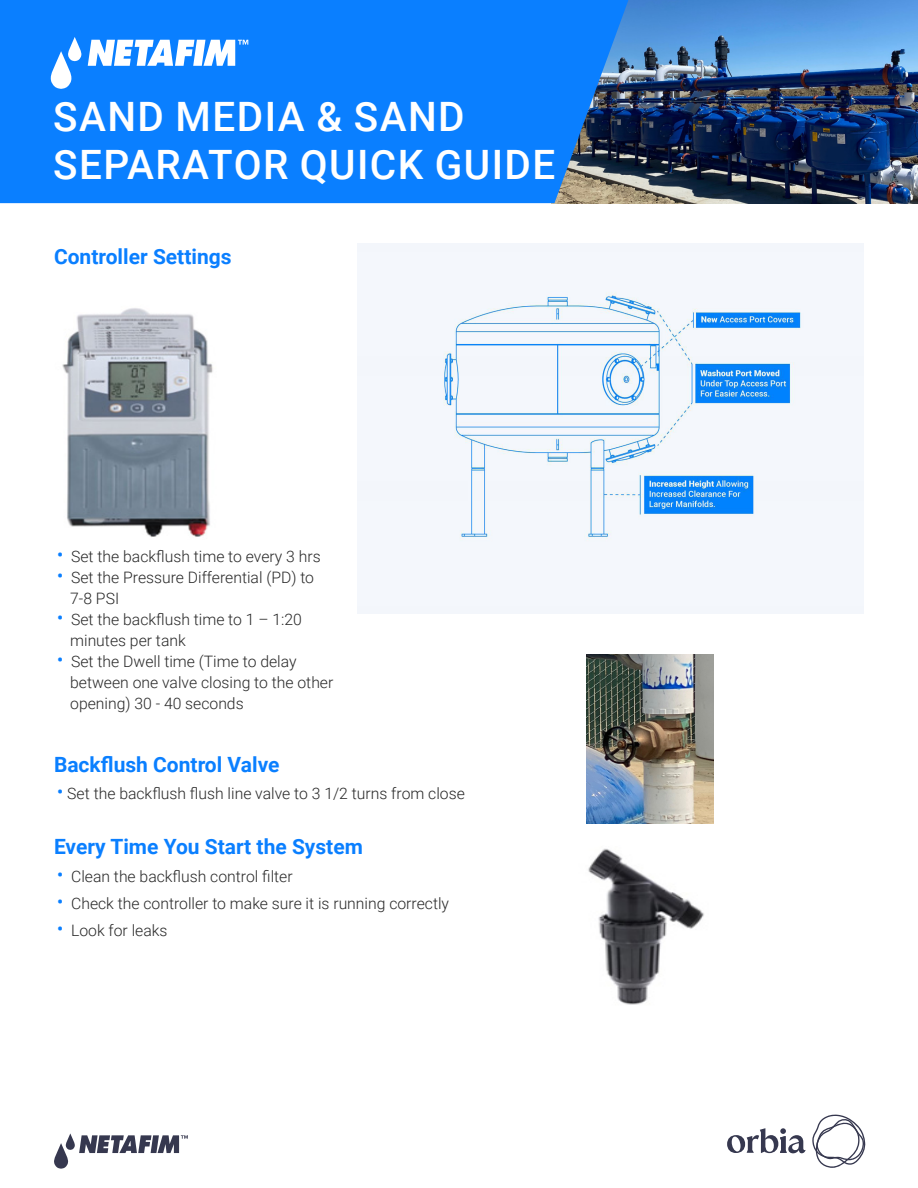
<style>
.page{position:relative;width:918px;height:1188px;background:#fff}
.page>*{position:absolute;margin:0;border:0;box-sizing:border-box;transform-origin:0 0}
.table_header{font:500 40.5px/48.6px "Roboto";letter-spacing:.035em;color:#fff}
.Sub_Header{font:700 21px "Roboto";color:#0a7fff}
.Text{font:300 15.75px/21px "Roboto";color:#282828}
.s1{font-size:21px;color:#0a7fff}
</style>
<div class="page">
<img style="left:628px;top:0;width:290px;height:203px">
<div style="left:0;top:0;width:628px;height:203px;background:#0a7fff"></div>
<img style="left:358px;top:244px;width:506px;height:369px">
<img style="left:62px;top:308px;width:151px;height:229px">
<img style="left:588px;top:848px;width:116px;height:157px">
<svg style="left:54px;top:1133px;width:134px;height:36px"></svg>
<svg style="left:727px;top:1128px;width:79px;height:25px"></svg>
<svg style="left:812px;top:1114px;width:54px;height:54px"></svg>
<img style="left:586px;top:654px;width:128px;height:170px">
<svg style="left:88px;top:40px;width:160px;height:26px"></svg>
<svg style="left:50px;top:37px;width:32px;height:52px"></svg>
<p class="table_header" style="left:53px;top:91px;width:504px">SAND MEDIA &amp; SAND<br>SEPARATOR QUICK GUIDE</p>
<p class="Sub_Header" style="left:54px;top:241px;width:179px">Controller Settings</p>
<p class="Text" style="left:57px;top:546px;width:266px"><span class="s1">•</span> Set the backflush time to every 3 hrs</p>
<p class="Text" style="left:70px;top:567px;width:245px;text-indent:-14px"><span class="s1">•</span> Set the Pressure Differential (PD) to<br>7-8 PSI</p>
<p class="Text" style="left:70px;top:609px;width:233px;text-indent:-14px"><span class="s1">•</span> Set the backflush time to 1 – 1:20 minutes per tank</p>
<p class="Text" style="left:70px;top:651px;width:265px;text-indent:-14px"><span class="s1">•</span> Set the Dwell time (Time to delay between one valve closing to the other opening) 30 - 40 seconds</p>
<p class="Sub_Header" style="left:54px;top:750px;width:227px">Backflush Control Valve</p>
<p class="Text" style="left:57px;top:782px;width:410px"><span class="s1">•</span> Set the backflush flush line valve to 3 1/2 turns from close</p>
<p class="Sub_Header" style="left:54px;top:831px;width:310px">Every Time You Start the System</p>
<p class="Text" style="left:57px;top:865px;width:238px"><span class="s1">•</span> Clean the backflush control filter</p>
<p class="Text" style="left:57px;top:892px;width:394px"><span class="s1">•</span> Check the controller to make sure it is running correctly</p>
<p class="Text" style="left:57px;top:919px;width:112px"><span class="s1">•</span> Look for leaks</p>
</div>
